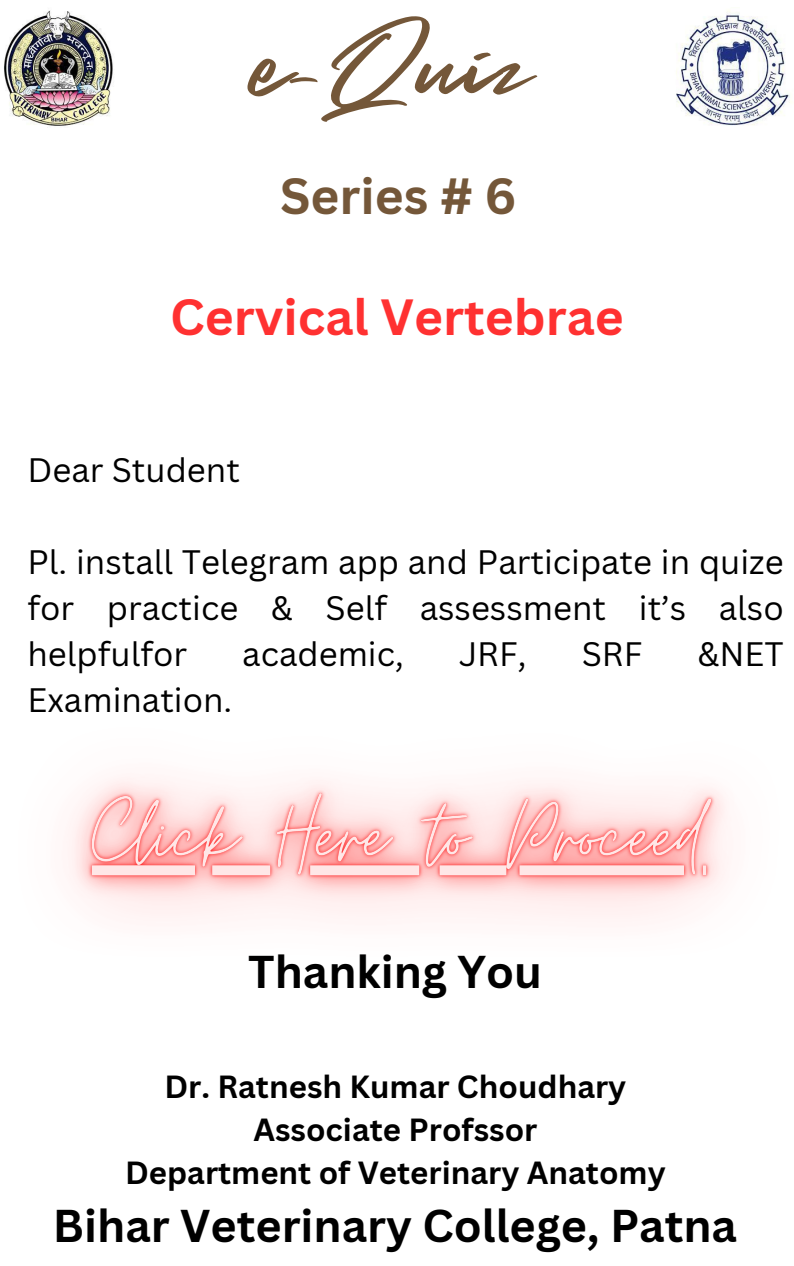
<style>
.page{position:relative;width:794px;height:1266px;background:#fff}
.page>*{position:absolute;margin:0;border:0;box-sizing:border-box;transform-origin:0 0}
.t1{font:62.03px "Smooth Fantasy";color:#745739}
.t2{font:700 49.5px "Canva Sans";color:#ff3131}
.t3{font:700 49.5px "Canva Sans";color:#745739}
.t4{font:700 44.78px "Canva Sans";color:#000}
.t5{font:33px/46.1px "Canva Sans";color:#000;text-align:justify}
.t6{font:700 31.2px/43.2px "Canva Sans";color:#000;text-align:center}
</style>
<div class="page">
<img style="left:676px;top:10px;width:114px;height:116px">
<img style="left:4px;top:10px;width:109px;height:116px">
<img style="left:68px;top:777px;width:660px;height:142px">
<h1 class="t1" style="left:252px;top:56px;width:282px">e-Quiz</h1>
<h2 class="t3" style="left:280px;top:161px;width:238px">Series # 6</h2>
<h2 class="t2" style="left:170px;top:282px;width:455px">Cervical Vertebrae</h2>
<p class="t5" style="left:27px;top:446px;width:214px">Dear Student</p>
<p class="t5" style="left:27px;top:538px;width:757px">Pl. install Telegram app and Participate in quize for practice &amp; Self assessment it’s also helpfulfor</p>
<p class="t5" style="left:242px;top:630px;width:163px">academic,</p>
<p class="t5" style="left:459px;top:630px;width:69px">JRF,</p>
<p class="t5" style="left:581px;top:630px;width:62px">SRF</p>
<p class="t5" style="left:697px;top:630px;width:88px">&amp;NET</p>
<p class="t5" style="left:27px;top:676px;width:206px">Examination.</p>
<h3 class="t4" style="left:248px;top:939px;width:295px">Thanking You</h3>
<p class="t6" style="left:125px;top:1064px;width:542px">Dr. Ratnesh Kumar Choudhary<br>Associate Profssor<br>Department of Veterinary Anatomy</p>
<h3 class="t4" style="left:53px;top:1194px;width:685px">Bihar Veterinary College, Patna</h3>
</div>
